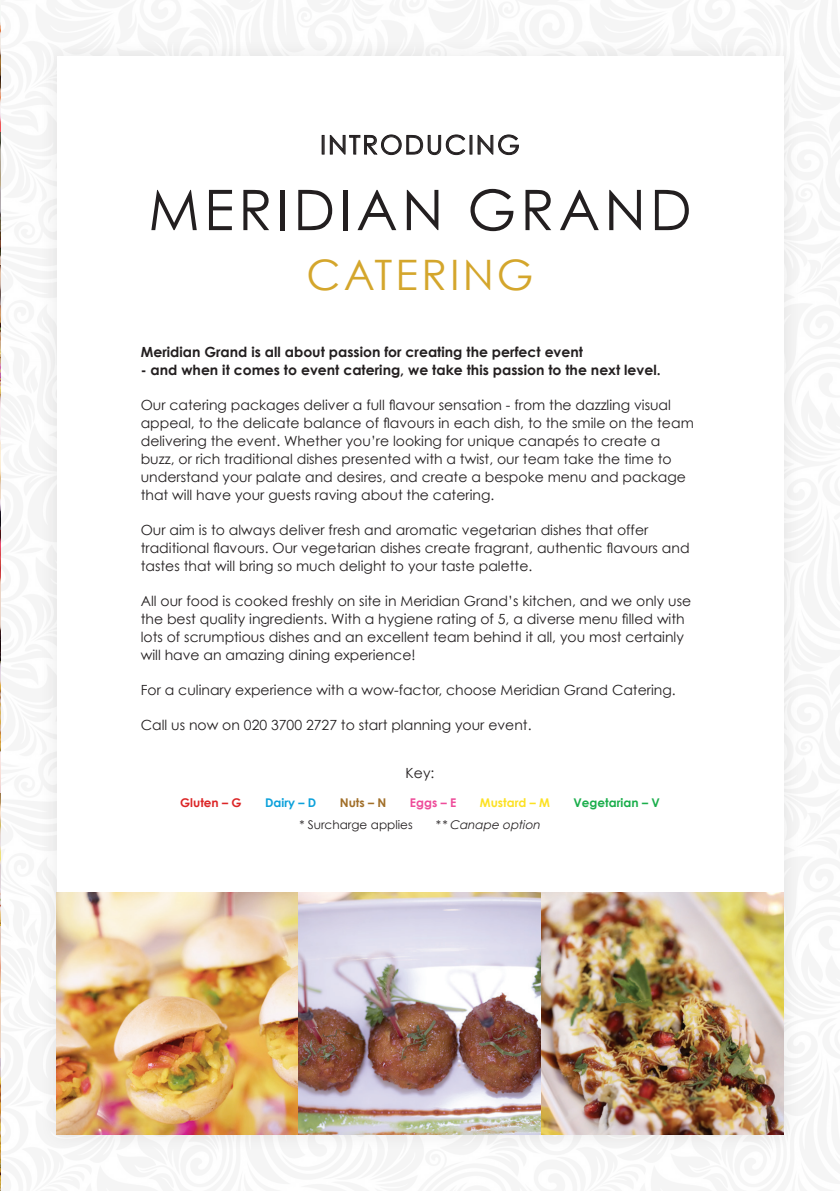
<style>
.page{position:relative;width:840px;height:1191px;background:#fff}
.page>*{position:absolute;margin:0;border:0;box-sizing:border-box;transform-origin:0 0}
.t1{font:56px "Century Gothic";letter-spacing:.075em;color:#231f20}
.t2{font:42px "Century Gothic";letter-spacing:.075em;color:#d4a62c}
.t3{font:26px "Century Gothic";letter-spacing:.075em;color:#231f20}
.t4{font:14px/18px "Century Gothic";color:#231f20}
.t5{font:700 14px "Century Gothic";color:#231f20}
.t6{font:12px "Century Gothic";color:#231f20}
.t7{font:italic 12px "Century Gothic";color:#231f20}
.t8{font:700 12px "Century Gothic";color:#1aae4b}
.t9{font:700 12px "Century Gothic";color:#fce123}
.t10{font:700 12px "Century Gothic";color:#dc2526}
.t11{font:700 12px "Century Gothic";color:#0ca1db}
.t12{font:700 12px "Century Gothic";color:#a16f29}
.t13{font:700 12px "Century Gothic";color:#ee4c9a}
</style>
<div class="page">
<div style="left:0;top:0;width:839px;height:1191px;background:#f6f6f6"></div>
<div style="left:57px;top:57px;width:725px;height:1077px;background:#fff"></div>
<svg style="left:329px;top:134px;width:136px;height:21px"></svg>
<svg style="left:477px;top:134px;width:42px;height:21px"></svg>
<img style="left:57px;top:892px;width:725px;height:242px">
<img style="left:299px;top:892px;width:241px;height:242px">
<img style="left:0;top:22px;width:1px;height:639px">
<hr style="left:0;top:661px;width:1px;height:133px;background:#e6e7e9">
<hr style="left:0;top:397px;width:1px;height:132px;background:#e6e7e9">
<hr style="left:0;top:265px;width:1px;height:132px;background:#e6e7e9">
<hr style="left:0;top:794px;width:1px;height:132px;background:#e6e7e9">
<hr style="left:0;top:132px;width:1px;height:133px;background:#e6e7e9">
<hr style="left:0;top:926px;width:1px;height:132px;background:#e6e7e9">
<hr style="left:0;top:1058px;width:1px;height:133px;background:#e6e7e9">
<h3 class="t3" style="left:320px;top:129px;width:201px">INTRODUCING</h3>
<h1 class="t1" style="left:148px;top:176px;width:544px">MERIDIAN GRAND</h1>
<h2 class="t2" style="left:306px;top:249px;width:228px">CATERING</h2>
<p class="t5" style="left:141px;top:343px;width:443px">Meridian Grand is all about passion for creating the perfect event</p>
<p class="t5" style="left:141px;top:361px;width:521px">- and when it comes to event catering, we take this passion to the next level.</p>
<p class="t4" style="left:141px;top:396px;width:554px">Our catering packages deliver a full flavour sensation - from the dazzling visual appeal, to the delicate balance of flavours in each dish, to the smile on the team delivering the event. Whether you’re looking for unique canapés to create a buzz, or rich traditional dishes presented with a twist, our team take the time to understand your palate and desires, and create a bespoke menu and package that will have your guests raving about the catering.</p>
<p class="t4" style="left:141px;top:521px;width:550px">Our aim is to always deliver fresh and aromatic vegetarian dishes that offer traditional flavours. Our vegetarian dishes create fragrant, authentic flavours and tastes that will bring so much delight to your taste palette.</p>
<p class="t4" style="left:141px;top:592px;width:551px">All our food is cooked freshly on site in Meridian Grand’s kitchen, and we only use the best quality ingredients. With a hygiene rating of 5, a diverse menu filled with lots of scrumptious dishes and an excellent team behind it all, you most certainly will have an amazing dining experience!</p>
<p class="t4" style="left:141px;top:681px;width:536px">For a culinary experience with a wow-factor, choose Meridian Grand Catering.</p>
<p class="t4" style="left:141px;top:716px;width:392px">Call us now on 020 3700 2727 to start planning your event.</p>
<p class="t4" style="left:405px;top:764px;width:30px">Key:</p>
<p class="t10" style="left:180px;top:795px;width:63px">Gluten – G</p>
<p class="t11" style="left:265px;top:795px;width:53px">Dairy – D</p>
<p class="t12" style="left:339px;top:795px;width:48px">Nuts – N</p>
<p class="t13" style="left:410px;top:795px;width:48px">Eggs – E</p>
<p class="t9" style="left:479px;top:795px;width:72px">Mustard – M</p>
<p class="t8" style="left:573px;top:795px;width:88px">Vegetarian – V</p>
<p class="t6" style="left:299px;top:817px;width:115px">* Surcharge applies</p>
<p class="t7" style="left:435px;top:817px;width:107px">* * Canape option</p>
</div>
